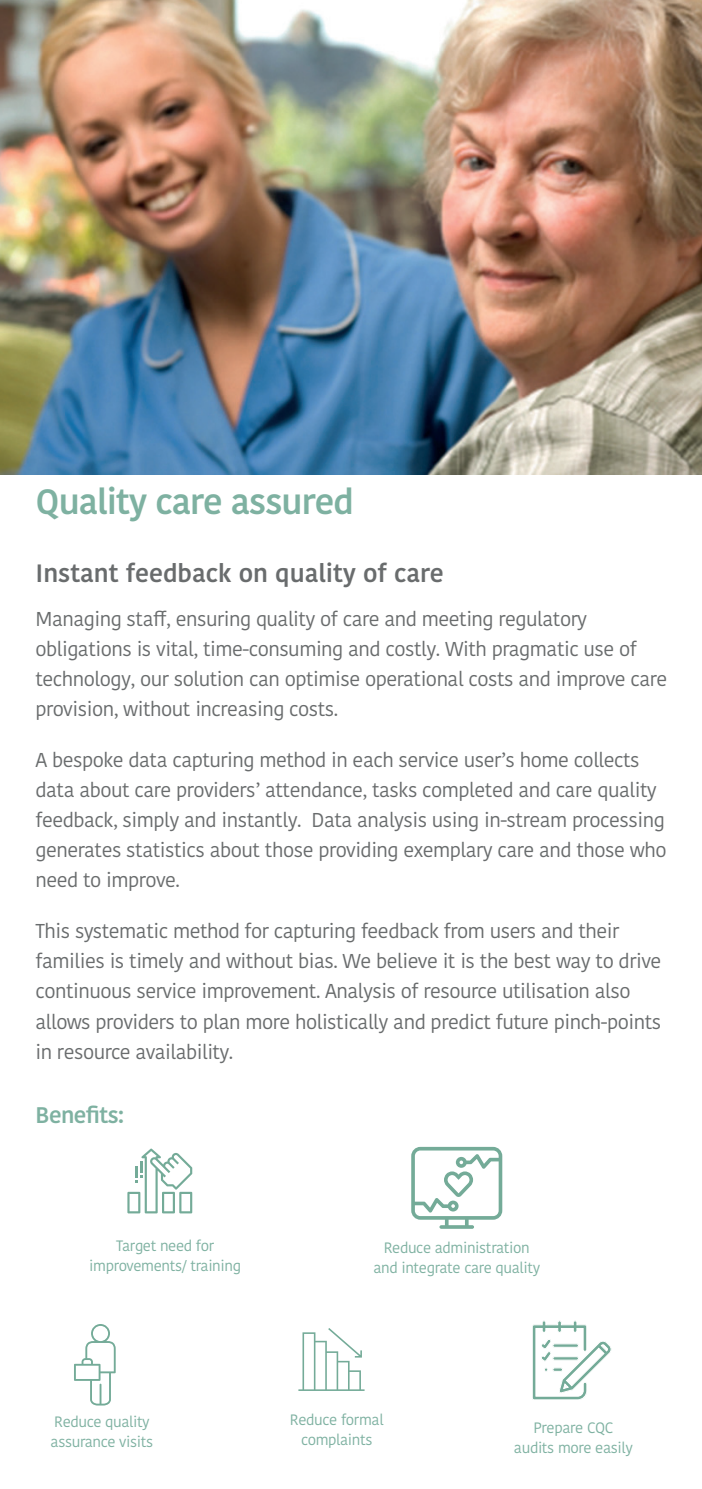
<style>
.page{position:relative;width:702px;height:1489px;background:#fff}
.page>*{position:absolute;margin:0;border:0;box-sizing:border-box;transform-origin:0 0}
.t1{font:600 35px "Kohinoor Devanagari";letter-spacing:-.025em;color:#7eb1a1}
.t2{font:600 25px "Kohinoor Devanagari";color:#696c6d}
.t3{font:600 22.5px "Kohinoor Devanagari";letter-spacing:-.025em;color:#7eb1a1}
.t4{font:20px/30px "Kohinoor Devanagari";letter-spacing:-.025em;color:#696c6d}
.t5{font:15px/20px "Kohinoor Devanagari";letter-spacing:-.025em;color:#7eb1a1;text-align:center}
</style>
<div class="page">
<img style="left:0;top:0;width:702px;height:474px">
<svg style="left:127px;top:1148px;width:65px;height:65px"></svg>
<svg style="left:74px;top:1324px;width:42px;height:81px"></svg>
<svg style="left:298px;top:1328px;width:66px;height:62px"></svg>
<svg style="left:411px;top:1146px;width:91px;height:82px"></svg>
<svg style="left:532px;top:1320px;width:80px;height:80px"></svg>
<h1 class="t1" style="left:35px;top:481px;width:320px">Quality care assured</h1>
<p class="t2" style="left:35px;top:558px;width:410px">Instant feedback on quality of care</p>
<p class="t4" style="left:35px;top:604px;width:633px">Managing staff, ensuring quality of care and meeting regulatory obligations is vital, time-consuming and costly. With pragmatic use of technology, our solution can optimise operational costs and improve care provision, without increasing costs.</p>
<p class="t4" style="left:35px;top:745px;width:632px">A bespoke data capturing method in each service user’s home collects data about care providers’ attendance, tasks completed and care quality feedback, simply and instantly. Data analysis using in-stream processing generates statistics about those providing exemplary care and those who need to improve.</p>
<p class="t4" style="left:35px;top:916px;width:627px">This systematic method for capturing feedback from users and their families is timely and without bias. We believe it is the best way to drive continuous service improvement. Analysis of resource utilisation also allows providers to plan more holistically and predict future pinch-points in resource availability.</p>
<p class="t3" style="left:35px;top:1101px;width:90px">Benefits:</p>
<p class="t5" style="left:89px;top:1235px;width:153px">Target need for improvements/ training</p>
<p class="t5" style="left:373px;top:1237px;width:168px">Reduce administration and integrate care quality</p>
<p class="t5" style="left:51px;top:1411px;width:104px;text-align:left">Reduce quality assurance visits</p>
<p class="t5" style="left:290px;top:1410px;width:95px">Reduce formal complaints</p>
<p class="t5" style="left:514px;top:1417px;width:120px">Prepare CQC audits more easily</p>
</div>
